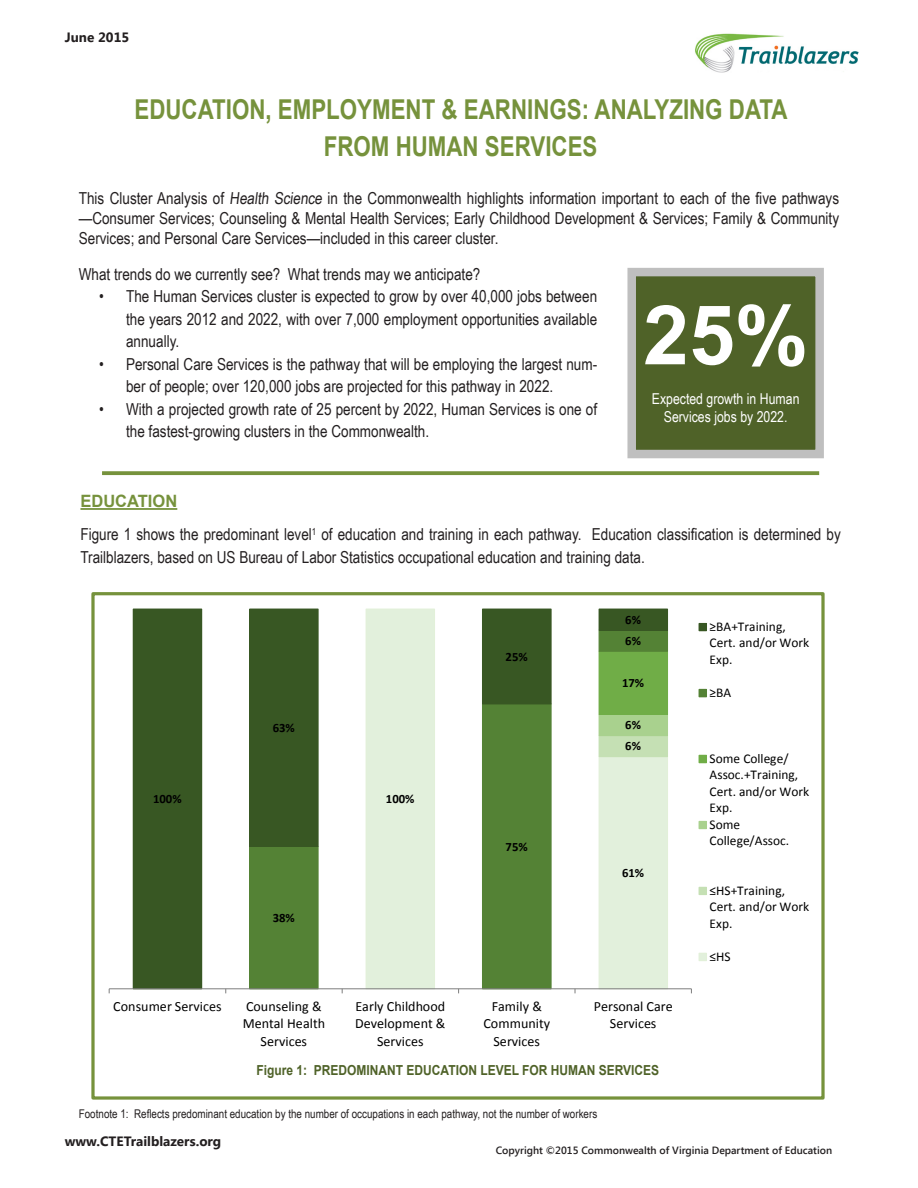
<style>
.page{position:relative;width:918px;height:1188px;background:#fff}
.page>*{position:absolute;margin:0;border:0;box-sizing:border-box;transform-origin:0 0}
.t1{font:700 82.5px "Arial";color:#fff}
.t2{font:700 27.3px/37.5px "Arial";color:#76923c;text-align:center;scale:.82 1}
.t3{font:700 16.95px "Arial";color:#76923c}
.t4{font:16.5px/22.5px "Arial Narrow";color:#231f20}
.t5{font:15px/18px "Arial Narrow";color:#fff;text-align:center}
.t6{font:14.1px/17.2px "Calibri";color:#000;text-align:center}
.t7{font:700 13.8px "Arial";color:#4f6228;scale:.87 1}
.t8{font:700 13.5px "Segoe UI";color:#231f20}
.t9{font:13.35px/16.5px "Calibri";color:#000}
.t10{font:700 12.75px "Calibri";color:#000}
.t11{font:12px "Arial Narrow";color:#231f20}
.t12{font:600 10.5px "Segoe UI";color:#231f20}
</style>
<div class="page">
<img style="left:695px;top:33px;width:164px;height:40px">
<div style="left:366px;top:609px;width:69px;height:380px;background:#e2f0dc"></div>
<div style="left:599px;top:757px;width:69px;height:232px;background:#e2f0dc"></div>
<div style="left:599px;top:736px;width:69px;height:21px;background:#c5e0b4"></div>
<div style="left:599px;top:714px;width:69px;height:22px;background:#a9d18e"></div>
<div style="left:599px;top:651px;width:69px;height:63px;background:#70ad47"></div>
<div style="left:599px;top:651px;width:69px;height:64px;border:1px solid #70ad47"></div>
<div style="left:250px;top:846px;width:68px;height:143px;background:#548235"></div>
<div style="left:249px;top:846px;width:70px;height:143px;border:1px solid #548235"></div>
<div style="left:482px;top:704px;width:69px;height:285px;background:#548235"></div>
<div style="left:482px;top:703px;width:70px;height:286px;border:1px solid #548235"></div>
<div style="left:599px;top:630px;width:69px;height:22px;background:#548235"></div>
<div style="left:133px;top:609px;width:69px;height:380px;background:#385723"></div>
<div style="left:250px;top:609px;width:68px;height:237px;background:#385723"></div>
<div style="left:249px;top:609px;width:70px;height:238px;border:1px solid #385723"></div>
<div style="left:482px;top:609px;width:69px;height:95px;background:#385723"></div>
<div style="left:482px;top:609px;width:70px;height:95px;border:1px solid #385723"></div>
<div style="left:599px;top:609px;width:69px;height:21px;background:#385723"></div>
<div style="left:599px;top:609px;width:69px;height:22px;border:1px solid #385723"></div>
<hr style="left:109px;top:988px;width:582px;height:1px;background:#7f7f7f">
<div style="left:699px;top:623px;width:8px;height:8px;background:#385723"></div>
<div style="left:699px;top:689px;width:8px;height:8px;background:#548235"></div>
<div style="left:699px;top:755px;width:8px;height:8px;background:#70ad47"></div>
<div style="left:699px;top:821px;width:8px;height:8px;background:#a9d18e"></div>
<div style="left:699px;top:887px;width:8px;height:8px;background:#c5e0b4"></div>
<div style="left:699px;top:953px;width:8px;height:8px;background:#e2f0dc"></div>
<div style="left:91px;top:592px;width:733px;height:507px;border:3px solid #76923c"></div>
<div style="left:632px;top:272px;width:188px;height:182px;background:#4f6228"></div>
<div style="left:627px;top:268px;width:197px;height:190px;border:9px solid #bfbfbf"></div>
<svg style="left:102px;top:471px;width:717px;height:4px;background:#7e9847"></svg>
<hr style="left:80px;top:508px;width:97px;height:2px;background:#76923c">
<p class="t8" style="left:65px;top:28px;width:66px">June 2015</p>
<h2 class="t2" style="left:135px;top:91px;width:798px">EDUCATION, EMPLOYMENT &amp; EARNINGS: ANALYZING DATA<br>FROM HUMAN SERVICES</h2>
<p class="t4" style="left:79px;top:188px;width:762px;line-height:19.8px;text-align:justify">This Cluster Analysis of Health Science in the Commonwealth highlights information important to each of the five pathways —Consumer Services; Counseling &amp; Mental Health Services; Early Childhood Development &amp; Services; Family &amp; Community Services; and Personal Care Services—included in this career cluster.</p>
<p class="t4" style="left:79px;top:262px;width:403px">What trends do we currently see? What trends may we anticipate?</p>
<p class="t4" style="left:126px;top:285px;width:473px;text-align:justify;text-indent:-27px">• The Human Services cluster is expected to grow by over 40,000 jobs between the years 2012 and 2022, with over 7,000 employment opportunities available annually.</p>
<p class="t4" style="left:126px;top:352px;width:473px;text-indent:-27px">• Personal Care Services is the pathway that will be employing the largest num&shy;ber of people; over 120,000 jobs are projected for this pathway in 2022.</p>
<p class="t4" style="left:126px;top:397px;width:473px;text-indent:-27px">• With a projected growth rate of 25 percent by 2022, Human Services is one of the fastest-growing clusters in the Commonwealth.</p>
<h1 class="t1" style="left:643px;top:280px;width:167px">25%</h1>
<p class="t5" style="left:652px;top:389px;width:149px">Expected growth in Human<br>Services jobs by 2022.</p>
<p class="t3" style="left:80px;top:490px;width:98px">EDUCATION</p>
<p class="t4" style="left:80px;top:523px;width:762px">Figure 1 shows the predominant level<sup>1</sup> of education and training in each pathway. Education classification is determined by<br>Trailblazers, based on US Bureau of Labor Statistics occupational education and training data.</p>
<p class="t10" style="left:625px;top:611px;width:17px">6%</p>
<p class="t10" style="left:153px;top:791px;width:30px">100%</p>
<p class="t10" style="left:273px;top:720px;width:24px">63%</p>
<p class="t10" style="left:273px;top:909px;width:24px">38%</p>
<p class="t10" style="left:386px;top:791px;width:30px">100%</p>
<p class="t10" style="left:506px;top:648px;width:24px">25%</p>
<p class="t10" style="left:506px;top:838px;width:24px">75%</p>
<p class="t10" style="left:625px;top:633px;width:17px">6%</p>
<p class="t10" style="left:622px;top:675px;width:24px">17%</p>
<p class="t10" style="left:625px;top:717px;width:17px">6%</p>
<p class="t10" style="left:625px;top:738px;width:17px">6%</p>
<p class="t10" style="left:622px;top:865px;width:24px">61%</p>
<p class="t6" style="left:113px;top:998px;width:110px">Consumer Services</p>
<p class="t6" style="left:243px;top:998px;width:84px">Counseling &amp;<br>Mental Health<br>Services</p>
<p class="t6" style="left:355px;top:998px;width:92px">Early Childhood<br>Development &amp;<br>Services</p>
<p class="t6" style="left:483px;top:998px;width:68px">Family &amp;<br>Community<br>Services</p>
<p class="t6" style="left:594px;top:998px;width:81px">Personal Care<br>Services</p>
<p class="t7" style="left:257px;top:1061px;width:464px">Figure 1: PREDOMINANT EDUCATION LEVEL FOR HUMAN SERVICES</p>
<p class="t11" style="left:79px;top:1105px;width:520px">Footnote 1: Reflects predominant education by the number of occupations in each pathway, not the number of workers</p>
<p class="t9" style="left:710px;top:618px;width:101px">≥BA+Training,<br>Cert. and/or Work<br>Exp.</p>
<p class="t9" style="left:710px;top:684px;width:23px">≥BA</p>
<p class="t9" style="left:710px;top:750px;width:101px">Some College/<br>Assoc.+Training,<br>Cert. and/or Work<br>Exp.<br>Some<br>College/Assoc.</p>
<p class="t9" style="left:710px;top:882px;width:101px">≤HS+Training,<br>Cert. and/or Work<br>Exp.</p>
<p class="t9" style="left:710px;top:948px;width:23px">≤HS</p>
<p class="t8" style="left:65px;top:1132px;width:158px">www.CTETrailblazers.org</p>
<p class="t12" style="left:496px;top:1142px;width:338px">Copyright ©2015 Commonwealth of Virginia Department of Education</p>
</div>
